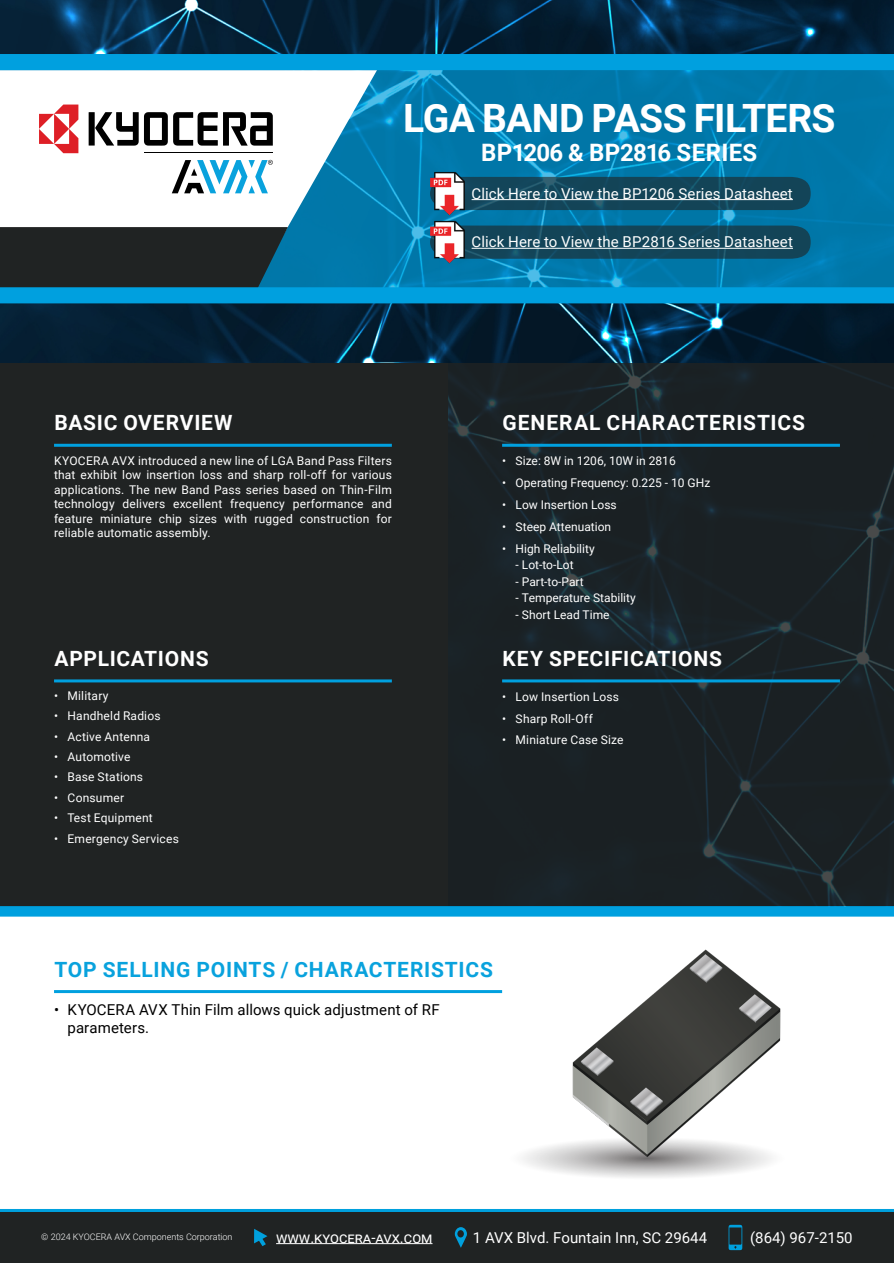
<style>
.page{position:relative;width:894px;height:1263px;background:#fff}
.page>*{position:absolute;margin:0;border:0;box-sizing:border-box;transform-origin:0 0}
.t1{font:700 39px "Roboto";letter-spacing:-.02em;color:#fff}
.t2{font:700 24px "Roboto";letter-spacing:-.005em;color:#fff}
.t3{font:700 21px "Roboto";letter-spacing:.035em;color:#fff}
.t4{font:700 21px "Roboto";letter-spacing:.035em;color:#09a2dd}
.t5{font:15px "Roboto";color:#fff}
.t6{font:15px/18px "Roboto";letter-spacing:.005em;color:#000}
.t7{font:12px/14.4px "Roboto";letter-spacing:.01em;color:#fff;text-align:justify}
.t8{font:300 9px "Roboto";color:#fff}
</style>
<div class="page">
<img style="left:0;top:0;width:893px;height:363px">
<svg style="left:288px;top:70px;width:605px;height:217px;background:#017aac"></svg>
<svg style="left:0;top:70px;width:377px;height:164px"></svg>
<div style="left:0;top:227px;width:288px;height:60px;background:#202323"></div>
<div style="left:0;top:54px;width:893px;height:16px;background:#00a0df"></div>
<div style="left:0;top:287px;width:893px;height:16px;background:#00a0df"></div>
<svg style="left:89px;top:112px;width:184px;height:34px"></svg>
<svg style="left:172px;top:160px;width:101px;height:33px"></svg>
<hr style="left:144px;top:152px;width:129px;height:1px;background:#000">
<svg style="left:39px;top:105px;width:39px;height:48px"></svg>
<div style="left:0;top:363px;width:893px;height:543px;background:#202323"></div>
<div style="left:0;top:906px;width:893px;height:10px;background:#00a0df"></div>
<hr style="left:54px;top:990px;width:448px;height:3px;background:#00a0df">
<hr style="left:54px;top:444px;width:338px;height:3px;background:#00a0df">
<hr style="left:54px;top:679px;width:338px;height:3px;background:#00a0df">
<hr style="left:502px;top:679px;width:337px;height:3px;background:#00a0df">
<hr style="left:502px;top:444px;width:337px;height:3px;background:#00a0df">
<div style="left:0;top:1212px;width:893px;height:51px;background:#202323"></div>
<hr style="left:0;top:1209px;width:893px;height:3px;background:#00a0dd">
<svg style="left:254px;top:1229px;width:13px;height:17px"></svg>
<hr style="left:276px;top:1243px;width:156px;height:1px;background:#fff">
<svg style="left:454px;top:1227px;width:13px;height:20px"></svg>
<svg style="left:728px;top:1224px;width:14px;height:26px"></svg>
<svg style="left:471px;top:177px;width:339px;height:33px;background:#14475b"></svg>
<hr style="left:471px;top:199px;width:321px;height:1px;background:#fff">
<img style="left:427px;top:169px;width:44px;height:97px">
<svg style="left:430px;top:225px;width:380px;height:34px;background:#244f63"></svg>
<hr style="left:471px;top:248px;width:321px;height:1px;background:#fff">
<img style="left:486px;top:949px;width:295px;height:229px">
<h1 class="t1" style="left:403px;top:91px;width:433px">LGA BAND PASS FILTERS</h1>
<h2 class="t2" style="left:481px;top:135px;width:277px">BP1206 &amp; BP2816 SERIES</h2>
<h3 class="t3" style="left:54px;top:408px;width:180px">BASIC OVERVIEW</h3>
<p class="t7" style="left:54px;top:453px;width:339px">KYOCERA AVX introduced a new line of LGA Band Pass Filters that exhibit low insertion loss and sharp roll-off for various applications. The new Band Pass series based on Thin-Film technology delivers excellent frequency performance and feature miniature chip sizes with rugged construction for reliable automatic assembly.</p>
<h3 class="t3" style="left:54px;top:644px;width:156px">APPLICATIONS</h3>
<p class="t7" style="left:54px;top:688px;width:56px">• Military</p>
<p class="t7" style="left:54px;top:708px;width:108px">• Handheld Radios</p>
<p class="t7" style="left:54px;top:728px;width:98px">• Active Antenna</p>
<p class="t7" style="left:54px;top:749px;width:78px">• Automotive</p>
<p class="t7" style="left:54px;top:769px;width:91px">• Base Stations</p>
<p class="t7" style="left:54px;top:790px;width:72px">• Consumer</p>
<p class="t7" style="left:54px;top:810px;width:100px">• Test Equipment</p>
<p class="t7" style="left:54px;top:830px;width:126px">• Emergency Services</p>
<p class="t5" style="left:471px;top:183px;width:322px">Click Here to View the BP1206 Series Datasheet</p>
<p class="t5" style="left:471px;top:231px;width:323px">Click Here to View the BP2816 Series Datasheet</p>
<h3 class="t3" style="left:502px;top:408px;width:304px">GENERAL CHARACTERISTICS</h3>
<p class="t7" style="left:502px;top:453px;width:175px">• Size: 8W in 1206, 10W in 2816</p>
<p class="t7" style="left:502px;top:475px;width:210px">• Operating Frequency: 0.225 - 10 GHz</p>
<p class="t7" style="left:502px;top:497px;width:116px">• Low Insertion Loss</p>
<p class="t7" style="left:502px;top:519px;width:110px">• Steep Attenuation</p>
<p class="t7" style="left:502px;top:540px;width:94px">• High Reliability</p>
<p class="t7" style="left:515px;top:557px;width:59px">- Lot-to-Lot</p>
<p class="t7" style="left:515px;top:573px;width:70px">- Part-to-Part</p>
<p class="t7" style="left:515px;top:590px;width:122px">- Temperature Stability</p>
<p class="t7" style="left:515px;top:606px;width:95px">- Short Lead Time</p>
<h3 class="t3" style="left:502px;top:644px;width:221px">KEY SPECIFICATIONS</h3>
<p class="t7" style="left:502px;top:688px;width:118px">• Low Insertion Loss</p>
<p class="t7" style="left:502px;top:710px;width:92px">• Sharp Roll-Off</p>
<p class="t7" style="left:502px;top:732px;width:123px">• Miniature Case Size</p>
<h3 class="t4" style="left:54px;top:954px;width:440px">TOP SELLING POINTS / CHARACTERISTICS</h3>
<p class="t6" style="left:68px;top:1000px;width:373px;text-indent:-14px">• KYOCERA AVX Thin Film allows quick adjustment of RF parameters.</p>
<p class="t8" style="left:41px;top:1230px;width:193px">© 2024 KYOCERA AVX Components Corporation</p>
<p class="t5" style="left:276px;top:1226px;width:158px">www.kyocera-avx.com</p>
<p class="t5" style="left:473px;top:1226px;width:235px">1 AVX Blvd. Fountain Inn, SC 29644</p>
<p class="t5" style="left:749px;top:1226px;width:104px">(864) 967-2150</p>
</div>
